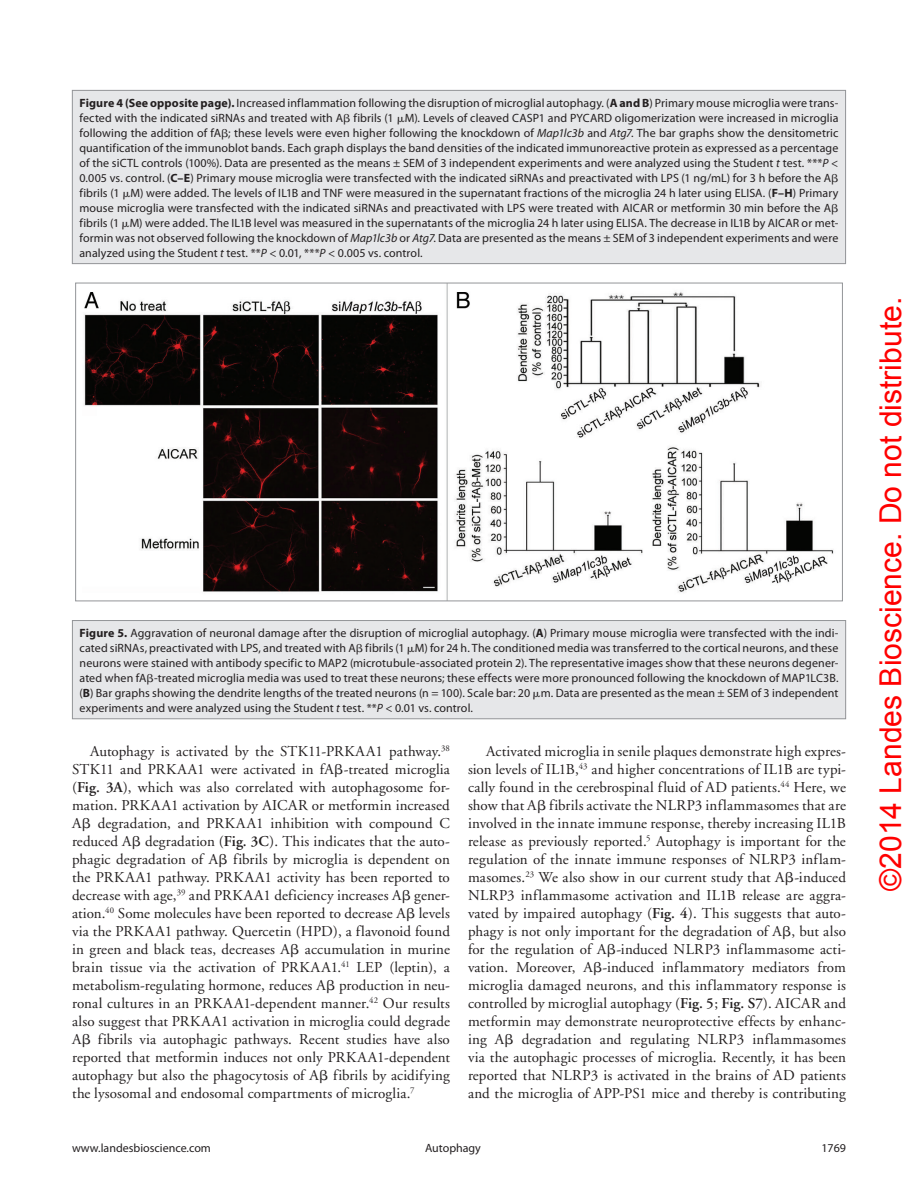
<style>
.page{position:relative;width:918px;height:1188px;background:#fff}
.page>*{position:absolute;margin:0;border:0;box-sizing:border-box;transform-origin:0 0}
.t1{font:30.15px "Arial";color:#f00}
.t2{font:15px/18px "Adobe Garamond";letter-spacing:.005em;color:#231f20;text-align:justify}
.t3{font:12px/15px "Myriad Pro";letter-spacing:.005em;color:#231f20;text-align:justify}
.s1{font-weight:700}
.s2{font-family:"Universal Std Greekw Math Pi"}
.s3{font-style:italic}
.s4{font-weight:600}
</style>
<div class="page">
<div style="left:72px;top:90px;width:774px;height:174px;background:#e6e7e9"></div>
<div style="left:72px;top:90px;width:774px;height:174px;border:1px solid #939598"></div>
<img style="left:84px;top:285px;width:750px;height:314px">
<div style="left:72px;top:621px;width:774px;height:98px;background:#e6e7e9"></div>
<div style="left:72px;top:620px;width:774px;height:99px;border:1px solid #939598"></div>
<p class="t3" style="left:79px;top:95px;width:761px"><span class="s1">Figure 4 (See opposite page).</span> Increased inflammation following the disruption of microglial autophagy. (<span class="s1">A and B</span>) Primary mouse microglia were trans&shy;fected with the indicated siRNAs and treated with A<span class="s2">β</span> fibrils (1 <span class="s2">µ</span>M). Levels of cleaved CASP1 and PYCA RD oligomerization were increased in microglia following the addition of fA<span class="s2">β</span>; these levels were even higher following the knockdown of <span class="s3">Map1lc3b</span> and <span class="s3">Atg7</span>. The bar graphs show the densitometric quantification of the immunoblot bands. Each graph displays the band densities of the indicated immunoreactive protein as expressed as a percentage of the siCTL controls (100%). Data are presented as the means ± SEM of 3 independent experiments and were analyzed using the Student <span class="s3">t</span> test. ***<span class="s3">P</span> &lt; 0.005 vs. control. (<span class="s1">C–E</span>) Primary mouse microglia were transfected with the indicated siRNAs and preactivated with LPS (1 ng/mL) for 3 h before the A<span class="s2">β </span>fibrils (1 <span class="s2">µ</span>M) were added. The levels of I L1B and TNF were measured in the supernatant fractions of the microglia 24 h later using ELISA</p>
<p class="t3" style="left:763px;top:185px;width:77px">. (<span class="s1">F–H</span>) Primary</p>
<p class="t3" style="left:79px;top:200px;width:551px">mouse microglia were transfected with the indicated siRNAs and preactivated with LPS were treated with AICA</p>
<p class="t3" style="left:647px;top:200px;width:192px">R or metformin 30 min before the A<span class="s2">β</span></p>
<p class="t3" style="left:79px;top:215px;width:550px">fibrils (1 <span class="s2">µ</span>M) were added. The I L1B level was measured in the supernatants of the microglia 24 h later using ELISA</p>
<p class="t3" style="left:644px;top:215px;width:131px">. The decrease in I L1B by AICA</p>
<p class="t3" style="left:79px;top:215px;width:761px;text-indent:713px">R or met&shy;formin was not observed following the knockdown of <span class="s3">Map1lc3b</span> or <span class="s3">Atg7</span>. Data are presented as the means ± SEM of 3 independent experiments and were analyzed using the Student <span class="s3">t</span> test. **<span class="s3">P</span> &lt; 0.01, ***<span class="s3">P</span> &lt; 0.005 vs. control.</p>
<p class="t3" style="left:80px;top:625px;width:761px"><span class="s1">Figure 5.</span> Aggravation of neuronal damage after the disruption of microglial autophagy. (<span class="s1">A</span>) Primary mouse microglia were transfected with the indi&shy;cated siRNAs, preactivated with LPS, and treated with A<span class="s2">β</span> fibrils (1 <span class="s2">µ</span>M) for 24 h. The conditioned media was transferred to the cortical neurons, and these neurons were stained with antibody specific to MAP2 (microtubule-associated protein 2). The representative images show that these neurons degener&shy;ated when fA<span class="s2">β</span>-treated microglia media was used to treat these neurons; these effects were more pronounced following the knockdown of MAP1LC3B. (<span class="s1">B</span>) Bar graphs showing the dendrite lengths of the treated neurons (n = 100). Scale bar: 20 <span class="s2">µ</span>m. Data are presented as the mean ± SEM of 3 independent experiments and were analyzed using the Student <span class="s3">t</span> test. **<span class="s3">P</span> &lt; 0.01 vs. control.</p>
<p class="t2" style="left:72px;top:743px;width:380px;text-indent:18px">Autophagy is activated by the STK11-PRKAA1 pathway.<sup>38<br></sup>STK11 and PRKAA1 were activated in fA<span class="s2">β</span>-treated microglia (<span class="s4">Fig. 3A</span>), which was also correlated with autophagosome for&shy;mation. PRKAA1 activation by AICAR or metformin increased A<span class="s2">β</span> degradation, and PRKAA1 inhibition with compound C reduced A<span class="s2">β</span> degradation (<span class="s4">Fig. 3C</span>). This indicates that the auto&shy;phagic degradation of A<span class="s2">β</span> fibrils by microglia is dependent on the PRKAA1 pathway. PRKAA1 activity has been reported to decrease with age,<sup>39</sup> and PRKAA1 deficiency increases A<span class="s2">β</span> gener&shy;ation.<sup>40</sup> Some molecules have been reported to decrease A<span class="s2">β</span> levels via the PRKAA1 pathway. Quercetin (HPD), a flavonoid found in green and black teas, decreases A<span class="s2">β</span> accumulation in murine brain tissue via the activation of PRKAA1.<sup>41</sup> LEP (leptin), a metabolism-regulating hormone, reduces A<span class="s2">β</span> production in neu&shy;ronal cultures in an PRKAA1-dependent manner.<sup>42</sup> Our results also suggest that PRKAA1 activation in microglia could degrade A<span class="s2">β</span> fibrils via autophagic pathways. Recent studies have also reported that metformin induces not only PRKAA1-dependent autophagy but also the phagocytosis of A<span class="s2">β</span> fibrils by acidifying the lysosomal and endosomal compartments of microglia.<sup>7</sup></p>
<p class="t2" style="left:468px;top:743px;width:379px;text-indent:18px">Activated microglia in senile plaques demonstrate high expres&shy;sion levels of IL1B,<sup>43</sup> and higher concentrations of IL1B are typi&shy;cally found in the cerebrospinal fluid of AD patients.<sup>44</sup> Here, we show that A<span class="s2">β</span> fibrils activate the NLRP3 inflammasomes that are involved in the innate immune response, thereby increasing IL1B release as previously reported.<sup>5</sup> Autophagy is important for the regulation of the innate immune responses of NLRP3 inflam&shy;masomes.<sup>23</sup> We also show in our current study that A<span class="s2">β</span>-induced NLRP3 inflammasome activation and IL1B release are aggra&shy;vated by impaired autophagy (<span class="s4">Fig. 4</span>). This suggests that auto&shy;phagy is not only important for the degradation of A<span class="s2">β</span>, but also for the regulation of A<span class="s2">β</span>-induced NLRP3 inflammasome acti&shy;vation. Moreover, A<span class="s2">β</span>-induced inflammatory mediators from microglia damaged neurons, and this inflammatory response is controlled by microglial autophagy (<span class="s4">Fig. 5</span>; <span class="s4">Fig. S7</span>). AICAR and metformin may demonstrate neuroprotective effects by enhanc&shy;ing A<span class="s2">β</span> degradation and regulating NLRP3 inflammasomes via the autophagic processes of microglia. Recently, it has been reported that NLRP3 is activated in the brains of AD patients and the microglia of APP-PS1 mice and thereby is contributing</p>
<p class="t3" style="left:72px;top:1140px;width:251px">www.landesbioscience.com A</p>
<p class="t3" style="left:432px;top:1140px;width:50px">utophagy</p>
<p class="t3" style="left:821px;top:1140px;width:26px">1769</p>
<h1 class="t1" style="left:871px;top:891px;width:595px;rotate:-90deg">©2014 Landes Bioscience. Do not distribute.</h1>
</div>
